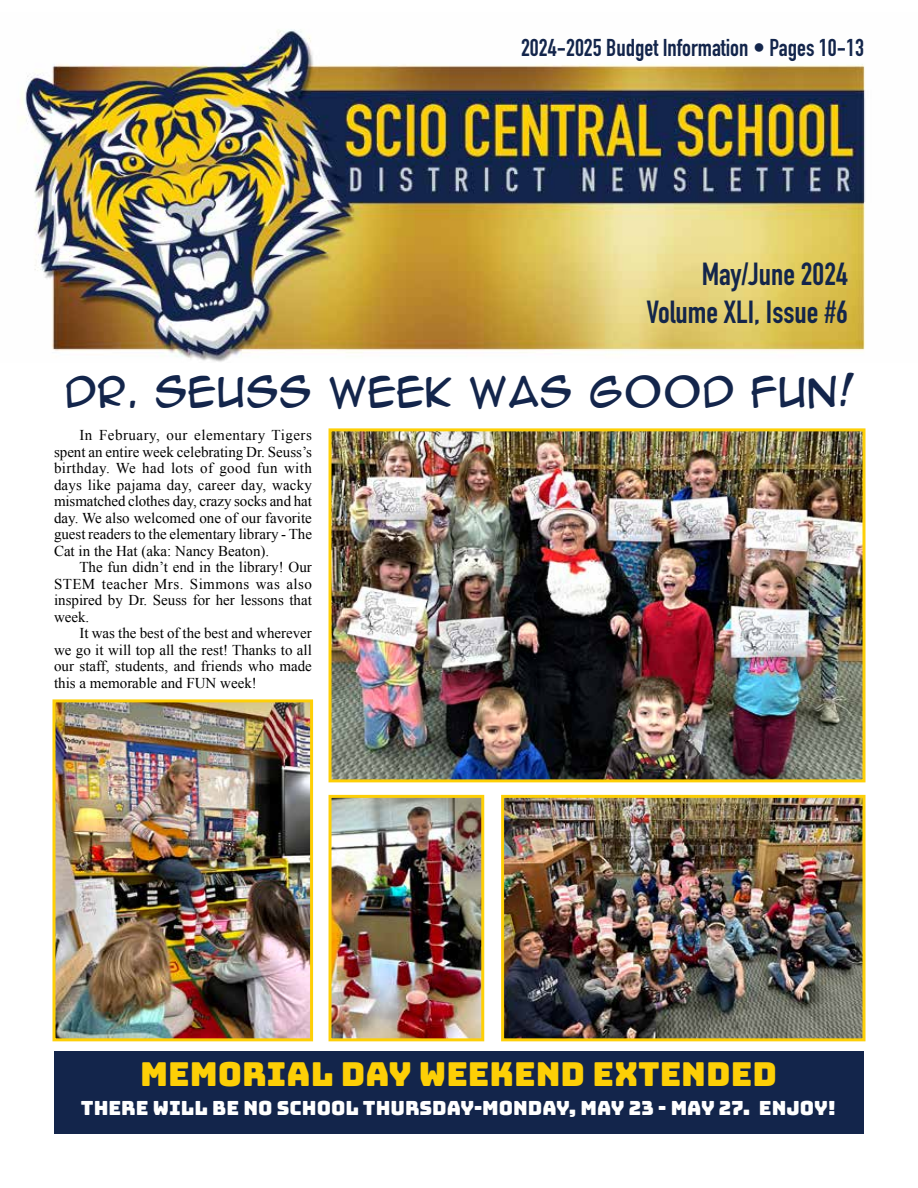
<style>
.page{position:relative;width:918px;height:1188px;background:#fff}
.page>*{position:absolute;margin:0;border:0;box-sizing:border-box;transform-origin:0 0}
.t1{font:39px "Anime Ace";color:#13254b}
.t2{font:33px "Bungee";color:#fdcf06}
.t3{font:700 31.5px/37.8px "DIN Condensed";color:#13254b;text-align:right}
.t4{font:700 24px "DIN Condensed";color:#13254b}
.t5{font:19.5px "Bungee";color:#fff}
.t6{font:15px/16.5px "Times New Roman";color:#000;text-align:justify}
</style>
<div class="page">
<img style="left:20px;top:29px;width:845px;height:333px">
<div style="left:54px;top:1051px;width:810px;height:83px;background:#13254b"></div>
<img style="left:333px;top:432px;width:529px;height:346px">
<div style="left:329px;top:428px;width:537px;height:354px;border:3px solid #fdcf06"></div>
<img style="left:56px;top:703px;width:253px;height:334px">
<div style="left:52px;top:699px;width:261px;height:342px;border:3px solid #fdcf06"></div>
<img style="left:333px;top:799px;width:147px;height:238px">
<div style="left:329px;top:795px;width:155px;height:246px;border:3px solid #fdcf06"></div>
<img style="left:505px;top:799px;width:357px;height:238px">
<div style="left:501px;top:795px;width:365px;height:246px;border:3px solid #fdcf06"></div>
<h3 class="t4" style="left:521px;top:32px;width:344px">2024-2025 Budget Information • Pages 10-13</h3>
<h3 class="t3" style="left:646px;top:255px;width:203px">May/June 2024<br>Volume XLI, Issue #6</h3>
<h1 class="t1" style="left:65px;top:371px;width:790px">DR. SEUSS WEEK WAS GOOD FUN!</h1>
<p class="t6" style="left:54px;top:427px;width:260px;text-indent:26px">In February, our elementary Tigers spent an entire week celebrating Dr. Seuss’s birthday. We had lots of good fun with days like pajama day, career day, wacky mismatched clothes day, crazy socks and hat day. We also welcomed one of our favorite guest readers to the elementary library - The Cat in the Hat (aka: Nancy Beaton).</p>
<p class="t6" style="left:54px;top:559px;width:259px;text-indent:26px">The fun didn’t end in the library! Our STEM teacher Mrs. Simmons was also inspired by Dr. Seuss for her lessons that week.</p>
<p class="t6" style="left:54px;top:625px;width:259px;text-indent:26px">It was the best of the best and wherever we go it will top all the rest! Thanks to all our staff, students, and friends who made this a memorable and FUN week!</p>
<h2 class="t2" style="left:140px;top:1055px;width:638px">MEMORIAL DAY WEEKEND EXTENDED</h2>
<h3 class="t5" style="left:81px;top:1097px;width:757px">THERE WILL BE NO SCHOOL THURSDAY-MONDAY, MAY 23 - MAY 27. ENJOY!</h3>
</div>
